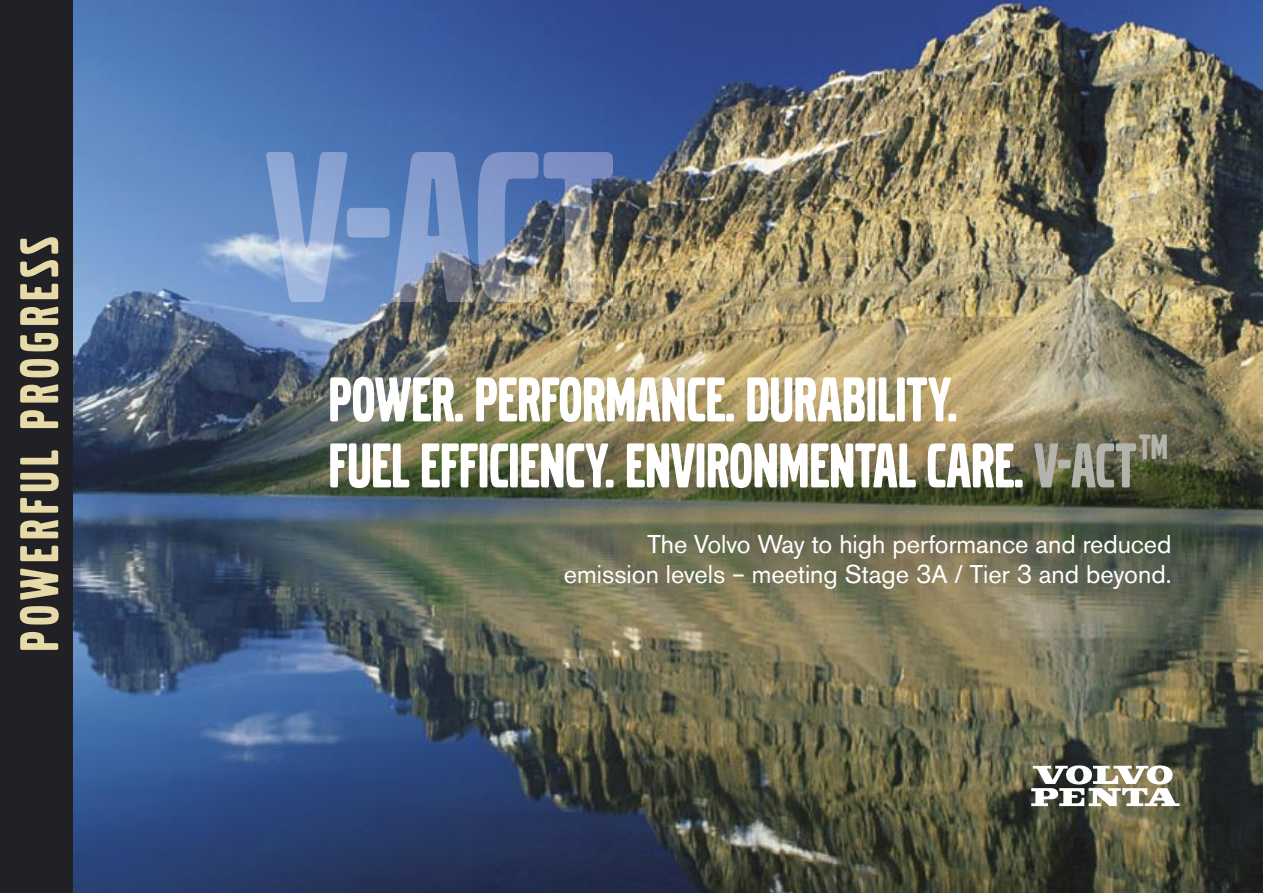
<style>
.page{position:relative;width:1263px;height:893px;background:#fff}
.page>*{position:absolute;margin:0;border:0;box-sizing:border-box;transform-origin:0 0}
.t1{font:66px/66px "Volvo Broad Pro";color:#fff}
.t2{font:57px "Volvo Broad Pro";letter-spacing:.1em;color:#e7daa9}
.t3{font:36.75px "Volvo Broad Pro";color:#b4b4ae}
.t4{font:25.5px/30.6px "Volvo Sans Pro";color:#fff;text-align:right}
.s1{color:#b4b4ae}
</style>
<div class="page">
<img style="left:72px;top:0;width:1191px;height:893px">
<div style="left:0;top:0;width:72px;height:893px;background:#212125"></div>
<img style="left:266px;top:152px;width:347px;height:150px">
<svg style="left:1031px;top:765px;width:148px;height:41px"></svg>
<h2 class="t2" style="left:13px;top:651px;width:416px;rotate:-90deg">Powerful Progress</h2>
<h1 class="t1" style="left:328px;top:368px;width:809px">POWER. PERFORMANCE. DURABILITY.<br>FUEL EFFICIENCY. ENVIRONMENTAL CARE. <span class="s1">V-ACT</span></h1>
<h3 class="t3" style="left:1139px;top:429px;width:30px">TM</h3>
<p class="t4" style="left:564px;top:528px;width:609px">The Volvo Way to high performance and reduced emission levels – meeting Stage 3A / Tier 3 and beyond.</p>
</div>
